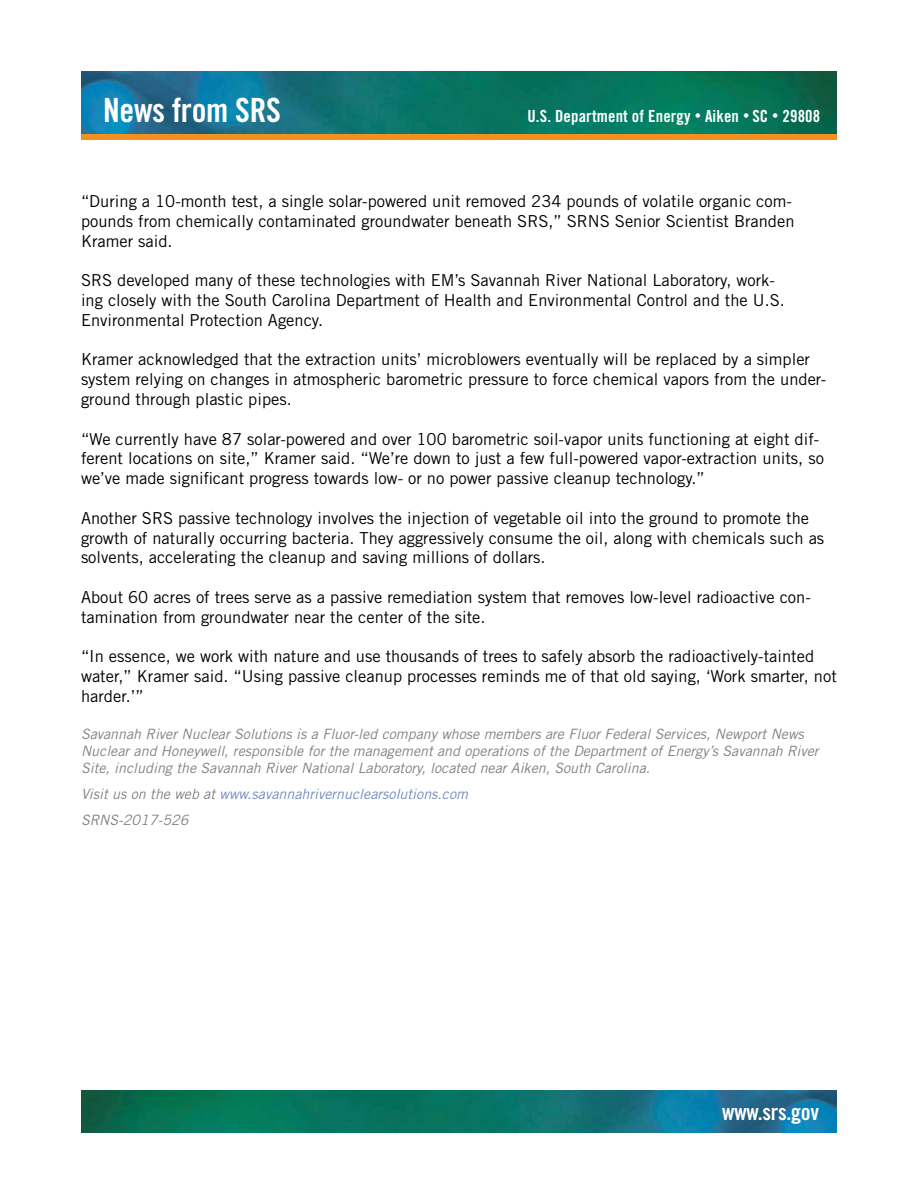
<style>
.page{position:relative;width:918px;height:1188px;background:#fff}
.page>*{position:absolute;margin:0;border:0;box-sizing:border-box;transform-origin:0 0}
.t1{font:33.3px "Trade Gothic LT Std Bd Cn 20";letter-spacing:-.01em;color:#fff}
.t2{font:22.2px "Trade Gothic LT Std Bd Cn 20";letter-spacing:-.01em;color:#fff}
.t3{font:16.65px "Trade Gothic LT Std Bd Cn 20";letter-spacing:.01em;color:#fff}
.t4{font:16.5px/19.8px "Trade Gothic LT Std";color:#000}
.t5{font:italic 14.25px/17.1px "Trade Gothic LT Std";color:#808285}
.t6{font:italic 14.25px/26.1px "Trade Gothic LT Std";color:#748cbd}
.s1{font-family:"Trade Gothic LT Std Cn 18";font-size:12.45px}
.s2{color:#808285}
</style>
<div class="page">
<img style="left:81px;top:1091px;width:756px;height:41px">
<svg style="left:81px;top:133px;width:756px;height:7px;background:#d38c29"></svg>
<img style="left:81px;top:72px;width:756px;height:61px">
<h1 class="t1" style="left:103px;top:90px;width:179px">News from SRS</h1>
<p class="t3" style="left:527px;top:106px;width:294px">U.S. Department of Energy <span class="s1">•</span> Aiken <span class="s1">•</span> SC <span class="s1">•</span> 29808</p>
<p class="t4" style="left:81px;top:191px;width:715px">“During a 10-month test, a single solar-powered unit removed 234 pounds of volatile organic com&shy;pounds from chemically contaminated groundwater beneath SRS,” SRNS Senior Scientist Branden<br>Kramer said.</p>
<p class="t4" style="left:81px;top:270px;width:705px">SRS developed many of these technologies with EM’s Savannah River National Laboratory, work&shy;ing closely with the South Carolina Department of Health and Environmental Control and the U.S.<br>Environmental Protection Agency.</p>
<p class="t4" style="left:81px;top:349px;width:747px">Kramer acknowledged that the extraction units’ microblowers eventually will be replaced by a simpler system relying on changes in atmospheric barometric pressure to force chemical vapors from the under&shy;ground through plastic pipes.</p>
<p class="t4" style="left:81px;top:429px;width:744px">“We currently have 87 solar-powered and over 100 barometric soil-vapor units functioning at eight dif&shy;ferent locations on site,” Kramer said. “We’re down to just a few full-powered vapor-extraction units, so we’ve made significant progress towards low- or no power passive cleanup technology.”</p>
<p class="t4" style="left:81px;top:508px;width:745px">Another SRS passive technology involves the injection of vegetable oil into the ground to promote the growth of naturally occurring bacteria. They aggressively consume the oil, along with chemicals such as solvents, accelerating the cleanup and saving millions of dollars.</p>
<p class="t4" style="left:81px;top:587px;width:731px">About 60 acres of trees serve as a passive remediation system that removes low-level radioactive con&shy;tamination from groundwater near the center of the site.</p>
<p class="t4" style="left:81px;top:646px;width:757px">“In essence, we work with nature and use thousands of trees to safely absorb the radioactively-tainted water,” Kramer said. “Using passive cleanup processes reminds me of that old saying, ‘Work smarter, not harder.’”</p>
<p class="t5" style="left:81px;top:725px;width:739px">Savannah River Nuclear Solutions is a Fluor-led company whose members are Fluor Federal Services, Newport News<br>Nuclear and Honeywell, responsible for the management and operations of the Department of Energy’s Savannah River<br>Site, including the Savannah River National Laboratory, located near Aiken, South Carolina.</p>
<p class="t6" style="left:81px;top:781px;width:389px"><span class="s2">Visit us on the web at</span> www.savannahrivernuclearsolutions.com<br><span class="s2">SRNS-2017-526</span></p>
<h2 class="t2" style="left:722px;top:1098px;width:99px">www.srs.gov</h2>
</div>
